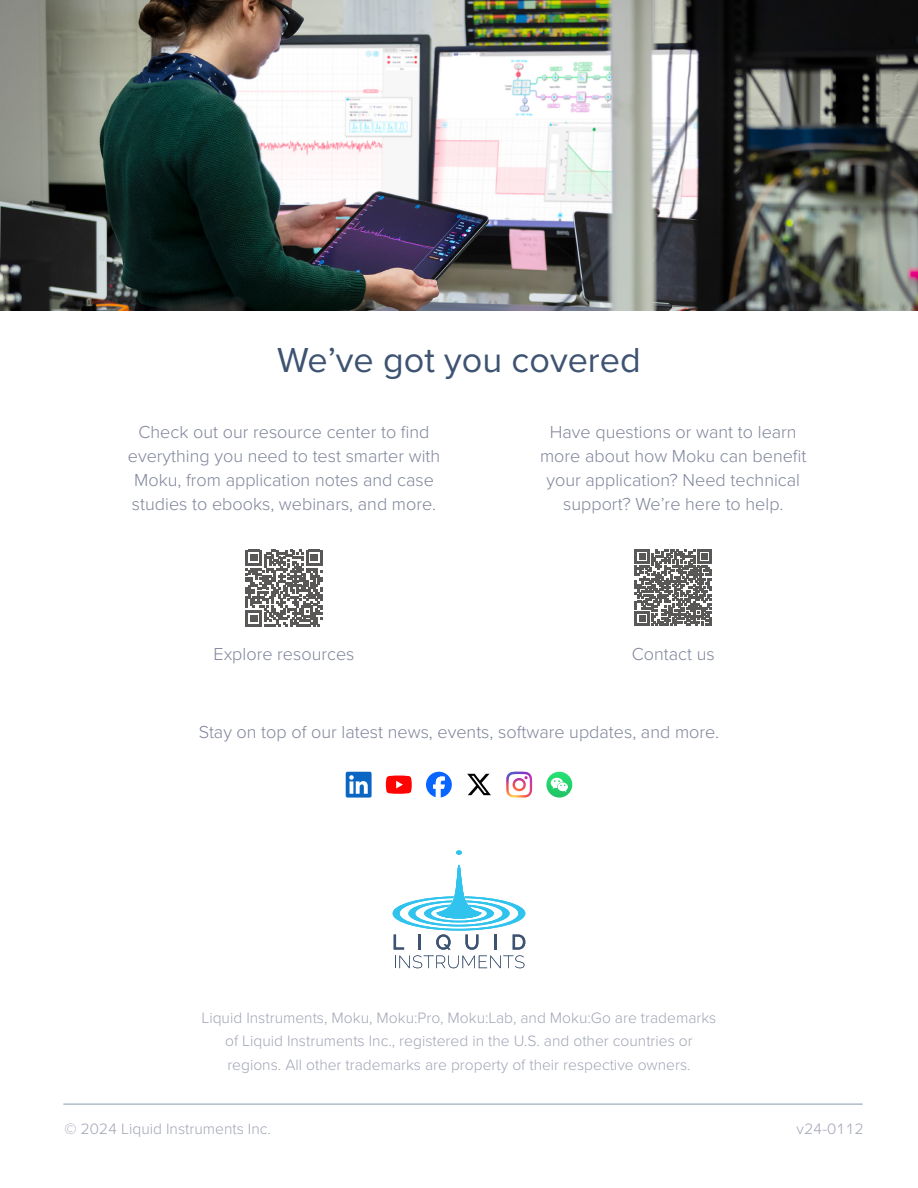
<style>
.page{position:relative;width:918px;height:1188px;background:#fff}
.page>*{position:absolute;margin:0;border:0;box-sizing:border-box;transform-origin:0 0}
.CAPS_HEADER{font:36px "Proxima Nova";color:#3d5371}
.Body_Copy{font:300 18px/24px "Proxima Nova";color:#7f849a;text-align:center}
.Body_List{font:300 15.6px/23.4px "Proxima Nova";color:#a2a6b6;text-align:center}
</style>
<div class="page">
<svg style="left:456px;top:850px;width:6px;height:5px"></svg>
<svg style="left:393px;top:864px;width:132px;height:104px"></svg>
<hr style="left:63px;top:1104px;width:800px;height:1px;background:#3d5371">
<svg style="left:635px;top:549px;width:77px;height:77px"></svg>
<svg style="left:506px;top:772px;width:26px;height:26px"></svg>
<svg style="left:346px;top:772px;width:26px;height:26px"></svg>
<svg style="left:467px;top:774px;width:24px;height:21px"></svg>
<svg style="left:426px;top:772px;width:26px;height:26px"></svg>
<svg style="left:386px;top:776px;width:26px;height:18px"></svg>
<svg style="left:546px;top:772px;width:26px;height:26px"></svg>
<svg style="left:551px;top:778px;width:17px;height:14px"></svg>
<img style="left:0;top:0;width:918px;height:311px">
<svg style="left:246px;top:550px;width:76px;height:77px"></svg>
<p class="CAPS_HEADER" style="left:277px;top:333px;width:365px">We’ve got you covered</p>
<p class="Body_Copy" style="left:128px;top:419px;width:314px">Check out our resource center to find everything you need to test smarter with Moku, from application notes and case studies to ebooks, webinars, and more.</p>
<p class="Body_Copy" style="left:540px;top:419px;width:268px">Have questions or want to learn more about how Moku can benefit your application? Need technical support? We’re here to help.</p>
<p class="Body_Copy" style="left:214px;top:641px;width:142px">Explore resources</p>
<p class="Body_Copy" style="left:632px;top:641px;width:84px">Contact us</p>
<p class="Body_Copy" style="left:199px;top:719px;width:522px">Stay on top of our latest news, events, software updates, and more.</p>
<p class="Body_List" style="left:202px;top:1005px;width:516px">Liquid Instruments, Moku, Moku:Pro, Moku:Lab, and Moku:Go are trademarks of Liquid Instruments Inc., registered in the U.S. and other countries or regions. All other trademarks are property of their respective owners.</p>
<p class="Body_List" style="left:64px;top:1116px;width:208px">© 2024 Liquid Instruments Inc.</p>
<p class="Body_List" style="left:797px;top:1116px;width:69px">v24-0112</p>
</div>
